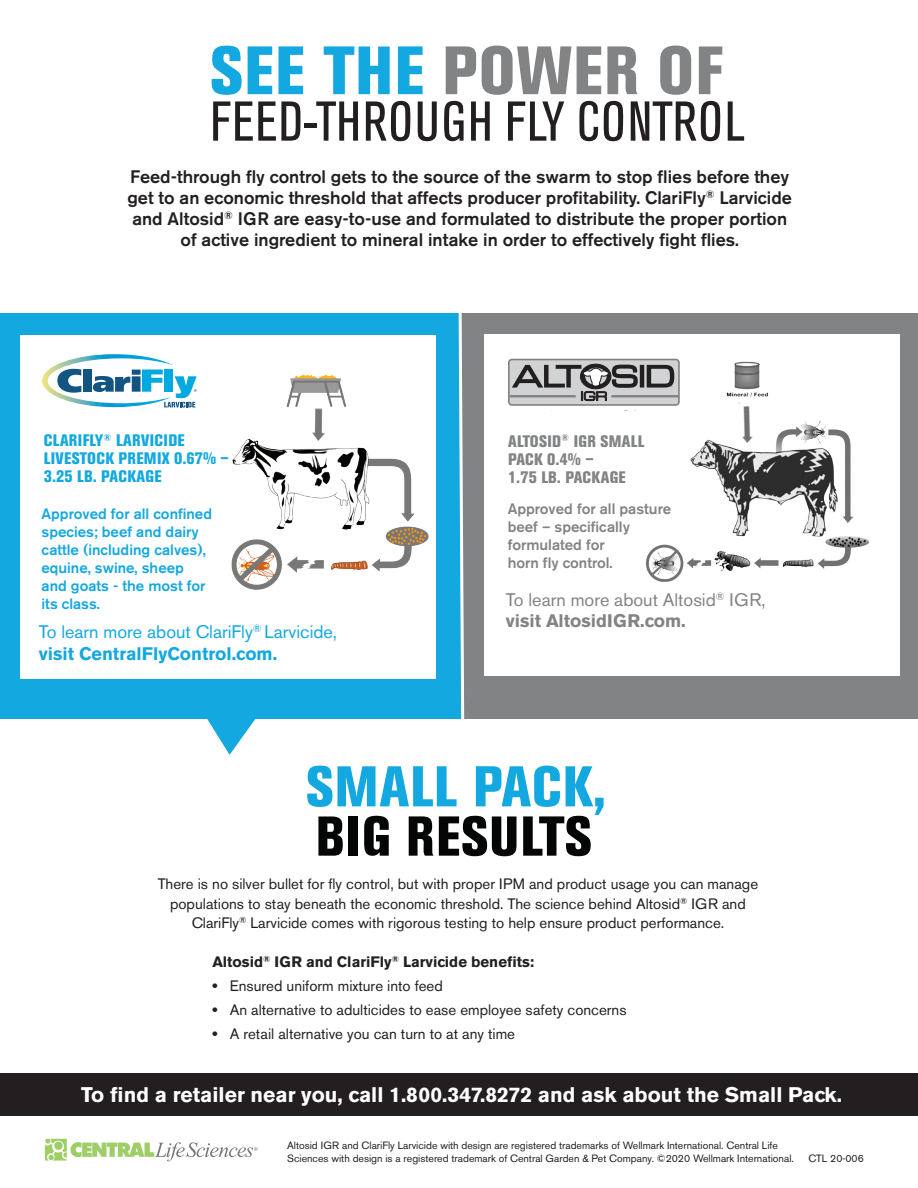
<style>
.page{position:relative;width:918px;height:1188px;background:#fff}
.page>*{position:absolute;margin:0;border:0;box-sizing:border-box;transform-origin:0 0}
.t1{font:800 condensed 67.5px "Akzidenz Grotesk BE";letter-spacing:.02em;color:#818385}
.t2{font:800 condensed 56.7px "Akzidenz Grotesk BE";letter-spacing:.02em;color:#14a8e0}
.t3{font:condensed 55.5px "Akzidenz Grotesk BE";letter-spacing:.02em;color:#231f20}
.t4{font:800 condensed 55.5px "Akzidenz Grotesk BE";letter-spacing:.02em;color:#040605}
.t5{font:700 21px "Akzidenz Grotesk BE";color:#fff}
.t6{font:500 18px/21px "Akzidenz Grotesk BE";color:#231f20;text-align:center}
.t7{font:18px/21.6px "Akzidenz Grotesk BE";color:#14a8e0}
.t8{font:18px/21.6px "Akzidenz Grotesk BE";color:#818385}
.t9{font:800 condensed 16.5px/18px "Akzidenz Grotesk BE";letter-spacing:.02em;color:#14a8e0}
.t10{font:800 condensed 16.5px/18px "Akzidenz Grotesk BE";letter-spacing:.02em;color:#818385}
.t11{font:15px/19.5px "Akzidenz Grotesk BE";color:#231f20;text-align:center}
.t12{font:500 15px/18px "Akzidenz Grotesk BE";color:#14a8e0}
.t13{font:500 15px/18px "Akzidenz Grotesk BE";color:#818385}
.t14{font:700 15px "Akzidenz Grotesk BE";color:#231f20}
.t15{font:10.5px/13.5px "Akzidenz Grotesk BE";color:#231f20}
.t16{font:1.5px "Eurostile";color:#231f20}
.s1{color:#14a8e0}
.s2{font-weight:700}
</style>
<div class="page">
<div style="left:0;top:1073px;width:918px;height:42px;background:#231f20"></div>
<div style="left:455px;top:313px;width:463px;height:405px;background:#818385"></div>
<div style="left:0;top:313px;width:461px;height:406px;background:#14a8e0"></div>
<div style="left:484px;top:335px;width:416px;height:341px;background:#fff"></div>
<div style="left:20px;top:335px;width:416px;height:344px;background:#fff"></div>
<svg style="left:42px;top:354px;width:155px;height:54px"></svg>
<svg style="left:508px;top:359px;width:172px;height:47px;background:#9e9d9f"></svg>
<img style="left:231px;top:439px;width:198px;height:151px">
<img style="left:286px;top:374px;width:61px;height:33px">
<img style="left:297px;top:404px;width:43px;height:47px">
<img style="left:726px;top:361px;width:42px;height:36px">
<img style="left:738px;top:403px;width:12px;height:17px">
<img style="left:646px;top:420px;width:223px;height:162px">
<svg style="left:458px;top:313px;width:8px;height:406px"></svg>
<svg style="left:45px;top:1139px;width:213px;height:22px"></svg>
<svg style="left:207px;top:719px;width:49px;height:36px"></svg>
<h1 class="t1" style="left:210px;top:32px;width:513px"><span class="s1">SEE THE</span> POWER OF</h1>
<h3 class="t3" style="left:210px;top:91px;width:536px">FEED-THROUGH FLY CONTROL</h3>
<p class="t6" style="left:127px;top:166px;width:666px">Feed-through fly control gets to the source of the swarm to stop flies before they get to an economic threshold that affects producer profitability. ClariFly<sup>®</sup> Larvicide and Altosid<sup>®</sup> IGR are easy-to-use and formulated to distribute the proper portion of active ingredient to mineral intake in order to effectively fight flies.</p>
<p class="t16" style="left:600px;top:382px;width:3px">®</p>
<p class="t16" style="left:671px;top:386px;width:3px">®</p>
<p class="t9" style="left:44px;top:432px;width:187px">CLARIFLY<sup>®</sup> LARVICIDE<br>LIVESTOCK PREMIX 0.67% –<br>3.25 LB. PACKAGE</p>
<p class="t10" style="left:508px;top:432px;width:138px">ALTOSID<sup>®</sup> IGR SMALL<br>PACK 0.4% –<br>1.75 LB. PACKAGE</p>
<p class="t12" style="left:42px;top:505px;width:172px">Approved for all confined species; beef and dairy cattle (including calves), equine, swine, sheep and goats - the most for its class.</p>
<p class="t13" style="left:508px;top:500px;width:165px">Approved for all pasture beef – specifically formulated for<br>horn fly control.</p>
<p class="t8" style="left:506px;top:589px;width:261px">To learn more about Altosid<sup>®</sup> IGR, <span class="s2">visit AltosidIGR.com.</span></p>
<p class="t7" style="left:39px;top:621px;width:300px">To learn more about ClariFly<sup>®</sup> Larvicide, <span class="s2">visit CentralFlyControl.com.</span></p>
<h2 class="t2" style="left:306px;top:754px;width:302px">SMALL PACK,</h2>
<h3 class="t4" style="left:316px;top:804px;width:277px">BIG RESULTS</h3>
<p class="t11" style="left:158px;top:874px;width:602px">There is no silver bullet for fly control, but with proper IPM and product usage you can manage populations to stay beneath the economic threshold. The science behind Altosid<sup>®</sup> IGR and<br>ClariFly<sup>®</sup> Larvicide comes with rigorous testing to help ensure product performance.</p>
<p class="t14" style="left:212px;top:953px;width:323px">Altosid<sup>®</sup> IGR and ClariFly<sup>®</sup> Larvicide benefits:</p>
<p class="t11" style="left:212px;top:976px;width:232px"><span class="s2">•</span> Ensured uniform mixture into feed</p>
<p class="t11" style="left:212px;top:1000px;width:416px"><span class="s2">•</span> An alternative to adulticides to ease employee safety concerns</p>
<p class="t11" style="left:212px;top:1024px;width:304px"><span class="s2">•</span> A retail alternative you can turn to at any time</p>
<h3 class="t5" style="left:81px;top:1082px;width:762px">To find a retailer near you, call 1.800.347.8272 and ask about the Small Pack.</h3>
<p class="t15" style="left:287px;top:1138px;width:508px">Altosid IGR and ClariFly Larvicide with design are registered trademarks of Wellmark International. Central Life<br>Sciences with design is a registered trademark of Central Garden &amp; Pet Company. ©2020 Wellmark International.</p>
<p class="t15" style="left:809px;top:1152px;width:57px">CTL 20-006</p>
</div>
